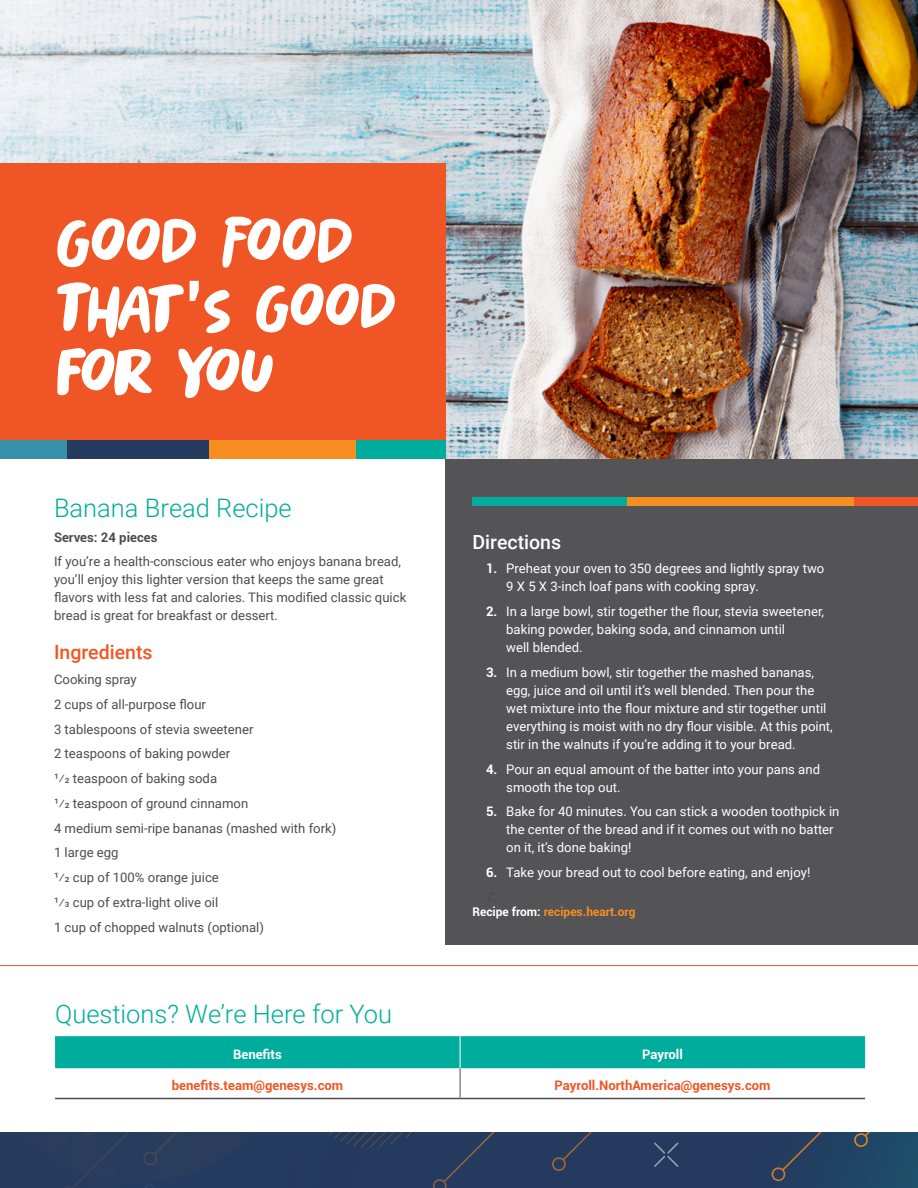
<style>
.page{position:relative;width:918px;height:1188px;background:#fff}
.page>*{position:absolute;margin:0;border:0;box-sizing:border-box;transform-origin:0 0}
.t1{font:76.05px/65.2px "Springwood Brush DEMO";letter-spacing:-.03em;color:#fff}
.t2{font:300 25.5px "Roboto";color:#00ad9d}
.t3{font:500 19.5px "Roboto";color:#f05625}
.t4{font:500 19.5px "Roboto";color:#fff}
.t5{font:13.2px/18px "Roboto";color:#fff}
.t6{font:13.2px/24.8px "Roboto";color:#4d4d4f}
.t7{font:700 13.2px "Roboto";color:#f05625}
.t8{font:700 13.2px "Roboto";color:#fff}
.t9{font:700 13.2px "Roboto";color:#4d4d4f}
.t10{font:700 12px "Roboto";color:#f78f20}
.s1{font-family:"Roboto";font-weight:700}
.s2{font-weight:700}
.s3{color:#fff}
</style>
<div class="page">
<img style="left:0;top:0;width:918px;height:459px">
<div style="left:446px;top:459px;width:472px;height:485px;background:#545456"></div>
<div style="left:0;top:164px;width:446px;height:276px;background:#f05625"></div>
<div style="left:355px;top:440px;width:91px;height:19px;background:#00ad9d"></div>
<div style="left:209px;top:440px;width:146px;height:19px;background:#f78f20"></div>
<div style="left:66px;top:440px;width:143px;height:19px;background:#243a5e"></div>
<div style="left:0;top:440px;width:66px;height:19px;background:#3990aa"></div>
<div style="left:55px;top:1036px;width:810px;height:32px;background:#00ad9d"></div>
<hr style="left:460px;top:1068px;width:1px;height:30px;background:#4d4d4f">
<hr style="left:460px;top:1036px;width:1px;height:32px;background:#fff">
<hr style="left:55px;top:1098px;width:405px;height:1px;background:#4d4d4f">
<hr style="left:460px;top:1098px;width:405px;height:1px;background:#4d4d4f">
<div style="left:627px;top:497px;width:228px;height:9px;background:#f78f20"></div>
<div style="left:472px;top:497px;width:155px;height:9px;background:#00ad9d"></div>
<div style="left:855px;top:497px;width:63px;height:9px;background:#f05625"></div>
<hr style="left:0;top:965px;width:918px;height:1px;background:#f05625">
<svg style="left:300px;top:1133px;width:618px;height:55px;background:#233b5e"></svg>
<svg style="left:771px;top:1133px;width:147px;height:49px;background:#254561"></svg>
<div style="left:0;top:1133px;width:300px;height:55px;background:#273c5d"></div>
<div style="left:329px;top:1133px;width:349px;height:55px;background:#243a5e"></div>
<h1 class="t1" style="left:55px;top:209px;width:344px">Good Food<br>That<span class="s1">’</span>s Good for You</h1>
<h2 class="t2" style="left:54px;top:490px;width:239px">Banana Bread Recipe</h2>
<p class="t9" style="left:54px;top:528px;width:105px">Serves: 24 pieces</p>
<p class="t6" style="left:54px;top:552px;width:354px;line-height:18px">If you’re a health-conscious eater who enjoys banana bread, you’ll enjoy this lighter version that keeps the same great flavors with less fat and calories. This modified classic quick bread is great for breakfast or dessert.</p>
<h3 class="t3" style="left:54px;top:639px;width:100px">Ingredients</h3>
<p class="t6" style="left:54px;top:667px;width:284px">Cooking spray<br>2 cups of all-purpose flour<br>3 tablespoons of stevia sweetener<br>2 teaspoons of baking powder<br>1/2 teaspoon of baking soda<br>1/2 teaspoon of ground cinnamon<br>4 medium semi-ripe bananas (mashed with fork)<br>1 large egg<br>1/2 cup of 100% orange juice<br>1/3 cup of extra-light olive oil<br>1 cup of chopped walnuts (optional)</p>
<h3 class="t4" style="left:472px;top:528px;width:90px">Directions</h3>
<p class="t5" style="left:506px;top:559px;width:320px;text-indent:-20px"><span class="s2">1.</span> Preheat your oven to 350 degrees and lightly spray two<br>9 X 5 X 3-inch loaf pans with cooking spray.</p>
<p class="t5" style="left:506px;top:602px;width:319px;text-indent:-20px"><span class="s2">2.</span> In a large bowl, stir together the flour, stevia sweetener, baking powder, baking soda, and cinnamon until<br>well blended.</p>
<p class="t5" style="left:506px;top:663px;width:328px;text-indent:-20px"><span class="s2">3.</span> In a medium bowl, stir together the mashed bananas, egg, juice and oil until it’s well blended. Then pour the wet mixture into the flour mixture and stir together until everything is moist with no dry flour visible. At this point, stir in the walnuts if you’re adding it to your bread.</p>
<p class="t5" style="left:506px;top:759px;width:315px;text-indent:-20px"><span class="s2">4.</span> Pour an equal amount of the batter into your pans and smooth the top out.</p>
<p class="t5" style="left:506px;top:802px;width:335px;text-indent:-20px"><span class="s2">5.</span> Bake for 40 minutes. You can stick a wooden toothpick in the center of the bread and if it comes out with no batter on it, it’s done baking!</p>
<p class="t5" style="left:486px;top:863px;width:326px"><span class="s2">6.</span> Take your bread out to cool before eating, and enjoy!</p>
<p class="t10" style="left:472px;top:903px;width:164px"><span class="s3">Recipe from:</span> recipes.heart.org</p>
<h2 class="t2" style="left:55px;top:997px;width:339px">Questions? We’re Here for You</h2>
<p class="t8" style="left:233px;top:1045px;width:50px">Benefits</p>
<p class="t8" style="left:642px;top:1045px;width:42px">Payroll</p>
<p class="t7" style="left:172px;top:1076px;width:173px">benefits.team@genesys.com</p>
<p class="t7" style="left:555px;top:1076px;width:218px">Payroll.NorthAmerica@genesys.com</p>
</div>
